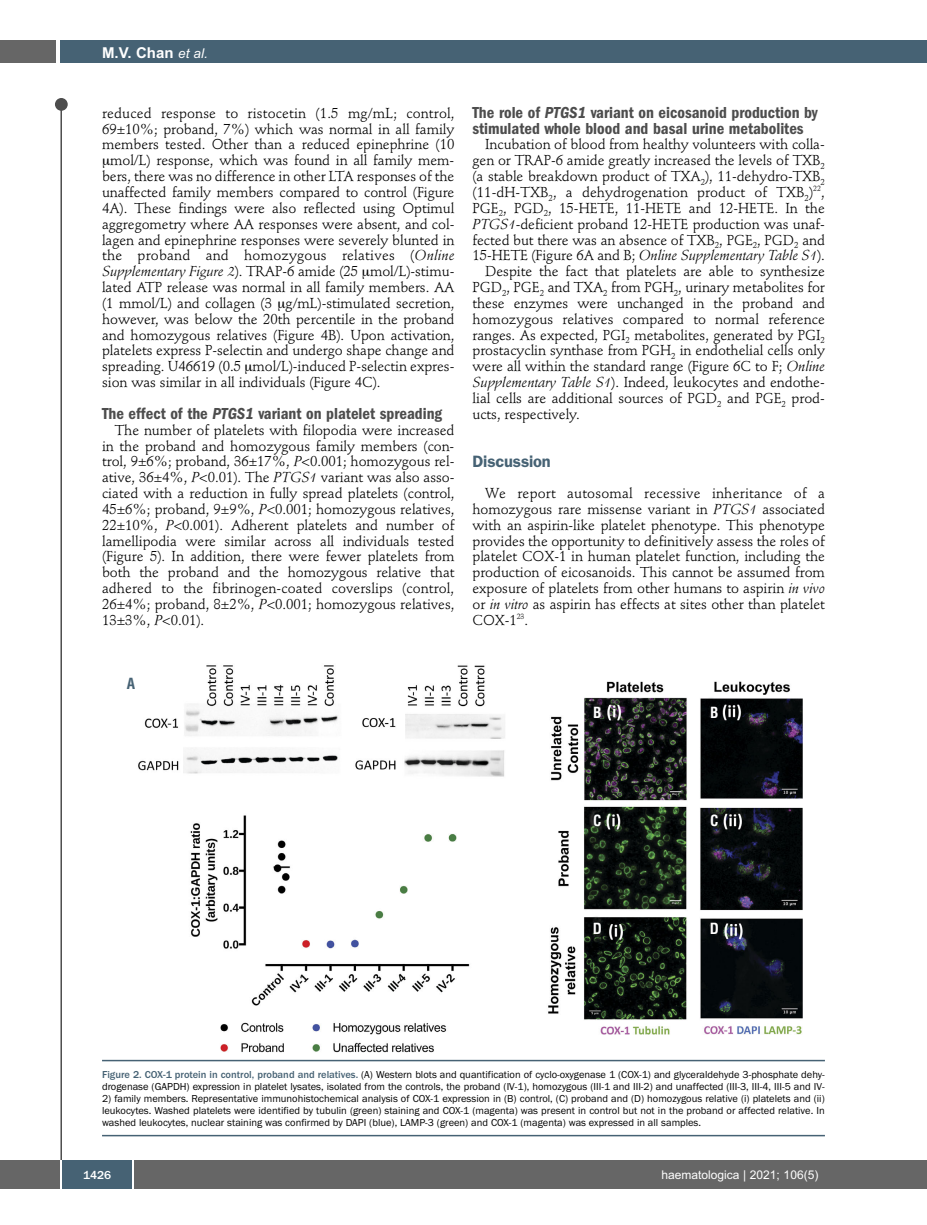
<style>
.page{position:relative;width:927px;height:1225px;background:#fff}
.page>*{position:absolute;margin:0;border:0;box-sizing:border-box;transform-origin:0 0}
.t1{font:600 condensed 16.5px/15.9px "Franklin Gothic";color:#4d4d4d}
.t2{font:600 16.5px "Franklin Gothic";letter-spacing:-.01em;color:#466274}
.t3{font:700 15px "Arial";color:#fff}
.t4{font:700 condensed 15px "Helvetica";color:#fff}
.t5{font:700 condensed 15px "Helvetica";color:#466274}
.t6{font:14.25px/15.9px "Stempel Schneidler";letter-spacing:-.005em;color:#000;text-align:justify}
.t7{font:italic 14.25px "Stempel Schneidler";letter-spacing:-.005em;color:#000}
.t8{font:14.25px "Stempel Schneidler";letter-spacing:.015em;color:#000}
.t9{font:12px "Arial";color:#fff}
.t10{font:500 12px "Franklin Gothic";color:#fff}
.t11{font:10.5px/12px "Franklin Gothic";color:#000}
.s1{font-weight:400;font-style:italic;font-size:13.5px}
.s2{font-style:italic}
.s3{font-style:normal}
.s4{font-weight:500;color:#466274}
</style>
<div class="page">
<div style="left:911px;top:40px;width:16px;height:22px;background:#466274"></div>
<div style="left:910px;top:1160px;width:17px;height:28px;background:#666"></div>
<div style="left:55px;top:98px;width:13px;height:13px;background:#4d4d4d;border-radius:50%"></div>
<hr style="left:60px;top:101px;width:2px;height:1061px;background:#4d4d4d">
<div style="left:60px;top:40px;width:852px;height:22px;background:#466274"></div>
<div style="left:0;top:40px;width:56px;height:22px;background:#666"></div>
<div style="left:0;top:1160px;width:911px;height:28px;background:#666"></div>
<div style="left:62px;top:1160px;width:71px;height:28px;background:#466274"></div>
<hr style="left:60px;top:1160px;width:2px;height:28px;background:#fff">
<svg style="left:133px;top:1160px;width:1px;height:28px"></svg>
<img style="left:138px;top:665px;width:665px;height:388px">
<hr style="left:102px;top:1059px;width:723px;height:2px;background:#466274">
<hr style="left:102px;top:1134px;width:723px;height:2px;background:#466274">
<p class="t3" style="left:102px;top:44px;width:107px">M.V. Chan <span class="s1">et al.</span></p>
<p class="t6" style="left:102px;top:106px;width:354px">reduced response to ristocetin (1.5 mg/mL; control,</p>
<p class="t6" style="left:102px;top:122px;width:354px">69±10%; proband, 7%) which was normal in all family</p>
<p class="t6" style="left:102px;top:138px;width:354px">members tested. Other than a reduced epinephrine (10</p>
<p class="t6" style="left:110px;top:154px;width:346px">mol/L) response, which was found in all family mem-</p>
<p class="t6" style="left:102px;top:170px;width:354px">bers, there was no difference in other LTA responses of the</p>
<p class="t6" style="left:102px;top:185px;width:354px">unaffected family members compared to control (Figure</p>
<p class="t6" style="left:102px;top:201px;width:354px">4A). These findings were also reflected using Optimul</p>
<p class="t6" style="left:102px;top:217px;width:354px">aggregometry where AA responses were absent, and col-</p>
<p class="t6" style="left:102px;top:233px;width:354px">lagen and epinephrine responses were severely blunted in</p>
<p class="t8" style="left:102px;top:250px;width:354px">the proband and homozygous relatives (<span class="s2">Online</span></p>
<p class="t6" style="left:102px;top:265px;width:354px"><span class="s2">Supplementary Figure 2</span>). TRAP-6 amide (25 mol/L)-stimu-</p>
<p class="t6" style="left:102px;top:281px;width:354px">lated ATP release was normal in all family members. AA</p>
<p class="t6" style="left:102px;top:296px;width:354px">(1 mmol/L) and collagen (3 g/mL)-stimulated secretion,</p>
<p class="t6" style="left:102px;top:312px;width:354px">however, was below the 20th percentile in the proband</p>
<p class="t6" style="left:102px;top:328px;width:354px">and homozygous relatives (Figure 4B). Upon activation,</p>
<p class="t6" style="left:102px;top:344px;width:354px">platelets express P-selectin and undergo shape change and</p>
<p class="t6" style="left:102px;top:360px;width:354px">spreading. U46619 (0.5 mol/L)-induced P-selectin expres-</p>
<p class="t6" style="left:102px;top:376px;width:280px">sion was similar in all individuals (Figure 4C).</p>
<p class="t1" style="left:102px;top:407px;width:342px">The effect of the <span class="s2">PTGS1</span> variant on platelet spreading</p>
<p class="t6" style="left:102px;top:423px;width:354px;text-indent:13px">The number of platelets with filopodia were increased in the proband and homozygous family members (con&shy;trol, 9±6%; proband, 36±17%, <span class="s2">P</span>&lt;0.001; homozygous rel&shy;ative, 36±4%, <span class="s2">P</span>&lt;0.01). The <span class="s2">PTGS1</span> variant was also asso&shy;ciated with a reduction in fully spread platelets (control, 45±6%; proband, 9±9%, <span class="s2">P</span>&lt;0.001; homozygous relatives, 22±10%, <span class="s2">P</span>&lt;0.001). Adherent platelets and number of lamellipodia were similar across all individuals tested (Figure 5). In addition, there were fewer platelets from both the proband and the homozygous relative that adhered to the fibrinogen-coated coverslips (control, 26±4%; proband, 8±2%, <span class="s2">P</span>&lt;0.001; homozygous relatives, 13±3%, <span class="s2">P</span>&lt;0.01).</p>
<p class="t1" style="left:472px;top:106px;width:347px">The role of <span class="s2">PTGS1</span> variant on eicosanoid production by stimulated whole blood and basal urine metabolites</p>
<p class="t6" style="left:485px;top:138px;width:341px">Incubation of blood from healthy volunteers with colla-</p>
<p class="t6" style="left:472px;top:154px;width:354px">gen or TRAP-6 amide greatly increased the levels of TXB<sub>2</sub></p>
<p class="t6" style="left:472px;top:170px;width:354px">(a stable breakdown product of TXA<sub>2</sub>), 11-dehydro-TXB<sub>2</sub></p>
<p class="t6" style="left:472px;top:185px;width:354px">(11-dH-TXB<sub>2</sub>, a dehydrogenation product of TXB<sub>2</sub>)<sup>22</sup>,</p>
<p class="t6" style="left:472px;top:201px;width:354px">PGE<sub>2</sub>, PGD<sub>2</sub>, 15-HETE, 11-HETE and 12-HETE. In the</p>
<p class="t6" style="left:472px;top:217px;width:354px"><span class="s2">PTGS1</span>-deficient proband 12-HETE production was unaf-</p>
<p class="t6" style="left:472px;top:233px;width:354px">fected but there was an absence of TXB<sub>2</sub>, PGE<sub>2</sub>, PGD<sub>2</sub> and</p>
<p class="t7" style="left:472px;top:249px;width:354px"><span class="s3">15-HETE (Figure 6A and B;</span> Online Supplementary Table S1<span class="s3">).</span></p>
<p class="t6" style="left:485px;top:265px;width:341px">Despite the fact that platelets are able to synthesize</p>
<p class="t6" style="left:472px;top:280px;width:354px">PGD<sub>2</sub>, PGE<sub>2</sub> and TXA<sub>2</sub> from PGH<sub>2</sub>, urinary metabolites for</p>
<p class="t6" style="left:472px;top:296px;width:354px">these enzymes were unchanged in the proband and</p>
<p class="t6" style="left:472px;top:312px;width:354px">homozygous relatives compared to normal reference</p>
<p class="t6" style="left:472px;top:328px;width:354px">ranges. As expected, PGI<sub>2</sub> metabolites, generated by PGI<sub>2</sub></p>
<p class="t6" style="left:472px;top:344px;width:354px">prostacyclin synthase from PGH<sub>2</sub> in endothelial cells only</p>
<p class="t6" style="left:472px;top:360px;width:354px">were all within the standard range (Figure 6C to F; <span class="s2">Online</span></p>
<p class="t6" style="left:472px;top:376px;width:354px"><span class="s2">Supplementary Table S1</span>). Indeed, leukocytes and endothe-</p>
<p class="t6" style="left:472px;top:391px;width:354px">lial cells are additional sources of PGD<sub>2</sub> and PGE<sub>2</sub> prod-</p>
<p class="t6" style="left:472px;top:407px;width:109px">ucts, respectively.</p>
<p class="t2" style="left:472px;top:456px;width:80px">Discussion</p>
<p class="t6" style="left:472px;top:486px;width:354px;text-indent:13px">We report autosomal recessive inheritance of a homozygous rare missense variant in <span class="s2">PTGS1</span> associated with an aspirin-like platelet phenotype. This phenotype provides the opportunity to definitively assess the roles of platelet COX-1 in human platelet function, including the production of eicosanoids. This cannot be assumed from exposure of platelets from other humans to aspirin <span class="s2">in vivo </span>or <span class="s2">in vitro</span> as aspirin has effects at sites other than platelet COX-1<sup>23</sup>.</p>
<p class="t5" style="left:127px;top:675px;width:10px">A</p>
<p class="t4" style="left:593px;top:704px;width:10px">B</p>
<p class="t4" style="left:710px;top:704px;width:10px">B</p>
<p class="t4" style="left:593px;top:812px;width:10px">C</p>
<p class="t4" style="left:710px;top:812px;width:10px">C</p>
<p class="t4" style="left:593px;top:920px;width:11px">D</p>
<p class="t4" style="left:710px;top:920px;width:11px">D</p>
<p class="t11" style="left:102px;top:1068px;width:724px"><span class="s4">Figure 2. COX-1 protein in control, proband and relatives.</span> (A) Western blots and quantification of cyclo-oxygenase 1 (COX-1) and glyceraldehyde 3-phosphate dehy&shy;drogenase (GAPDH) expression in platelet lysates, isolated from the controls, the proband (IV-1), homozygous (III-1 and III-2) and unaffected (III-3, III-4, III-5 and IV-</p>
<p class="t11" style="left:102px;top:1092px;width:724px;text-align:justify">2) family members. Representative immunohistochemical analysis of COX-1 expression in (B) control, (C) proband and (D) homozygous relative (i) platelets and (ii) leukocytes. Washed platelets were identified by tubulin (green) staining and COX-1 (magenta) was present in control but not in the proband or affected relative. In washed leukocytes, nuclear staining was confirmed by DAPI (blue), LAMP-3 (green) and COX-1 (magenta) was expressed in all samples.</p>
<p class="t10" style="left:83px;top:1167px;width:30px">1426</p>
<p class="t9" style="left:661px;top:1167px;width:158px">haematologica | 2021; 106(5)</p>
</div>
